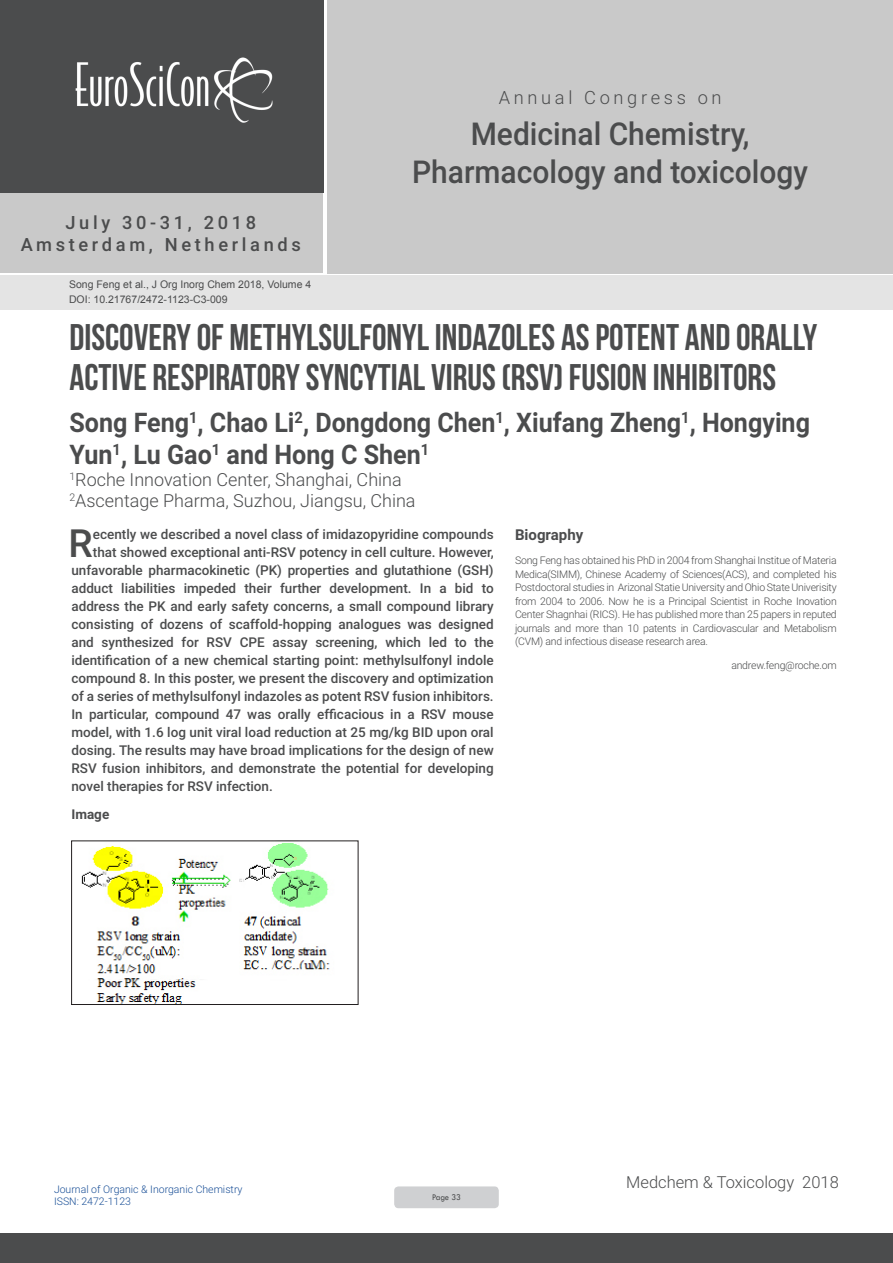
<style>
.page{position:relative;width:893px;height:1263px;background:#fff}
.page>*{position:absolute;margin:0;border:0;box-sizing:border-box;transform-origin:0 0}
.Abstract{font:500 38.85px "Roboto";color:#4b4c4d}
.t1{font:37.05px/40.8px "Bebas Neue";color:#4b4c4d}
.t2{font:500 31.5px/37.8px "Roboto";color:#4b4c4d;text-align:center;scale:.95 1}
.t3{font:700 27px/32.4px "Roboto";color:#4b4c4d;scale:.93 1}
.t4{font:500 18.3px/21.9px "Roboto";letter-spacing:.2em;color:#4b4c4d;text-align:center}
.t5{font:300 18.3px "Roboto";letter-spacing:.2em;color:#4b4c4d}
.t6{font:300 18px "Roboto";color:#4b4c4d}
.t7{font:300 16.5px "Roboto";color:#4b4c4d}
.Bio_Heading{font:700 15px "Roboto";color:#4b4c4d}
.Abstract-2{font:500 13.5px "Roboto";color:#4b4c4d}
.Abstract-3{font:700 13.5px "Roboto";color:#4b4c4d}
.Biography{font:300 10.5px/13.5px "Roboto";letter-spacing:-.02em;color:#4b4c4d;text-align:justify}
.t8{font:10.5px "Arial";color:#4b4c4d}
.t9{font:300 10.5px/12.6px "Roboto";color:#194f97}
.t10{font:9px "Tw Cen";letter-spacing:-.02em;color:#4b4c4d;scale:.95 1}
</style>
<div class="page">
<div style="left:0;top:0;width:323px;height:193px;background:#4b4c4d"></div>
<div style="left:0;top:193px;width:322px;height:80px;background:#c9c9c9"></div>
<div style="left:327px;top:0;width:566px;height:273px;background:#c9c9c9"></div>
<img style="left:75px;top:57px;width:198px;height:66px">
<div style="left:0;top:1233px;width:893px;height:30px;background:#4b4c4d"></div>
<div style="left:1px;top:275px;width:892px;height:35px;background:#e4e4e4"></div>
<div style="left:394px;top:1186px;width:105px;height:22px;background:#cfd0d2;border-radius:4px"></div>
<img style="left:81px;top:843px;width:249px;height:160px">
<div style="left:71px;top:841px;width:287px;height:164px;border:1px solid #231f20"></div>
<h3 class="t4" style="left:21px;top:211px;width:282px">July 30-31, 2018<br>Amsterdam, Netherlands</h3>
<p class="t8" style="left:69px;top:278px;width:244px">Song Feng et al., J Org Inorg Chem 2018, Volume 4</p>
<p class="t8" style="left:69px;top:292px;width:160px">DOI: 10.21767/2472-1123-C3-009</p>
<h3 class="t5" style="left:499px;top:85px;width:224px">Annual Congress on</h3>
<h3 class="t2" style="left:412px;top:113px;width:418px">Medicinal Chemistry,<br>Pharmacology and toxicology</h3>
<p class="t1" style="left:69px;top:316px;width:749px">DISCOVERY OF METHYLSULFONYL INDAZOLES AS POTENT AND ORALLY<br>ACTIVE RESPIRATORY SYNCYTIAL VIRUS (RSV) FUSION INHIBITORS</p>
<p class="t3" style="left:69px;top:405px;width:798px">Song Feng<sup>1</sup>, Chao Li<sup>2</sup>, Dongdong Chen<sup>1</sup>, Xiufang Zheng<sup>1</sup>, Hongying<br>Yun<sup>1</sup>, Lu Gao<sup>1</sup> and Hong C Shen<sup>1</sup></p>
<p class="t6" style="left:69px;top:467px;width:334px"><sup>1</sup>Roche Innovation Center, Shanghai, China</p>
<p class="t6" style="left:69px;top:488px;width:348px"><sup>2</sup>Ascentage Pharma, Suzhou, Jiangsu, China</p>
<p class="Bio_Heading" style="left:515px;top:524px;width:70px">Biography</p>
<p class="Biography" style="left:515px;top:553px;width:323px">Song Feng has obtained his PhD in 2004 from Shanghai Institue of Materia Medica(SIMM), Chinese Academy of Sciences(ACS), and completed his Postdoctoral studies in Arizonal Statie University and Ohio State Univerisity from 2004 to 2006. Now he is a Principal Scientist in Roche Inovation Center Shagnhai (RICS). He has published more than 25 papers in reputed journals and more than 10 patents in Cardiovascular and Metabolism (CVM) and infectious disease research area.</p>
<p class="Biography" style="left:731px;top:658px;width:107px">andrew.feng@roche.om</p>
<p class="Abstract" style="left:69px;top:516px;width:26px">R</p>
<p class="Abstract-2" style="left:93px;top:524px;width:402px">ecently we described a novel class of imidazopyridine compounds</p>
<p class="Abstract-2" style="left:93px;top:542px;width:402px">that showed exceptional anti-RSV potency in cell culture. However,</p>
<p class="Abstract-2" style="left:71px;top:560px;width:424px">unfavorable pharmacokinetic (PK) properties and glutathione (GSH)</p>
<p class="Abstract-2" style="left:71px;top:578px;width:424px">adduct liabilities impeded their further development. In a bid to</p>
<p class="Abstract-2" style="left:71px;top:596px;width:424px">address the PK and early safety concerns, a small compound library</p>
<p class="Abstract-2" style="left:71px;top:614px;width:424px">consisting of dozens of scaffold-hopping analogues was designed</p>
<p class="Abstract-2" style="left:71px;top:632px;width:424px">and synthesized for RSV CPE assay screening, which led to the</p>
<p class="Abstract-2" style="left:71px;top:650px;width:424px">identification of a new chemical starting point: methylsulfonyl indole</p>
<p class="Abstract-2" style="left:71px;top:668px;width:424px">compound 8. In this poster, we present the discovery and optimization</p>
<p class="Abstract-2" style="left:71px;top:686px;width:424px">of a series of methylsulfonyl indazoles as potent RSV fusion inhibitors.</p>
<p class="Abstract-2" style="left:71px;top:704px;width:424px">In particular, compound 47 was orally efficacious in a RSV mouse</p>
<p class="Abstract-2" style="left:71px;top:722px;width:424px">model, with 1.6 log unit viral load reduction at 25 mg/kg BID upon oral</p>
<p class="Abstract-2" style="left:71px;top:740px;width:424px">dosing. The results may have broad implications for the design of new</p>
<p class="Abstract-2" style="left:71px;top:758px;width:424px">RSV fusion inhibitors, and demonstrate the potential for developing</p>
<p class="Abstract-2" style="left:71px;top:776px;width:203px">novel therapies for RSV infection.</p>
<p class="Abstract-3" style="left:71px;top:805px;width:39px">Image</p>
<p class="t9" style="left:54px;top:1182px;width:190px">Journal of Organic &amp; Inorganic Chemistry<br>ISSN: 2472-1123</p>
<p class="t10" style="left:432px;top:1192px;width:32px">Page 33</p>
<p class="t7" style="left:626px;top:1170px;width:214px">Medchem &amp; Toxicology 2018</p>
</div>
